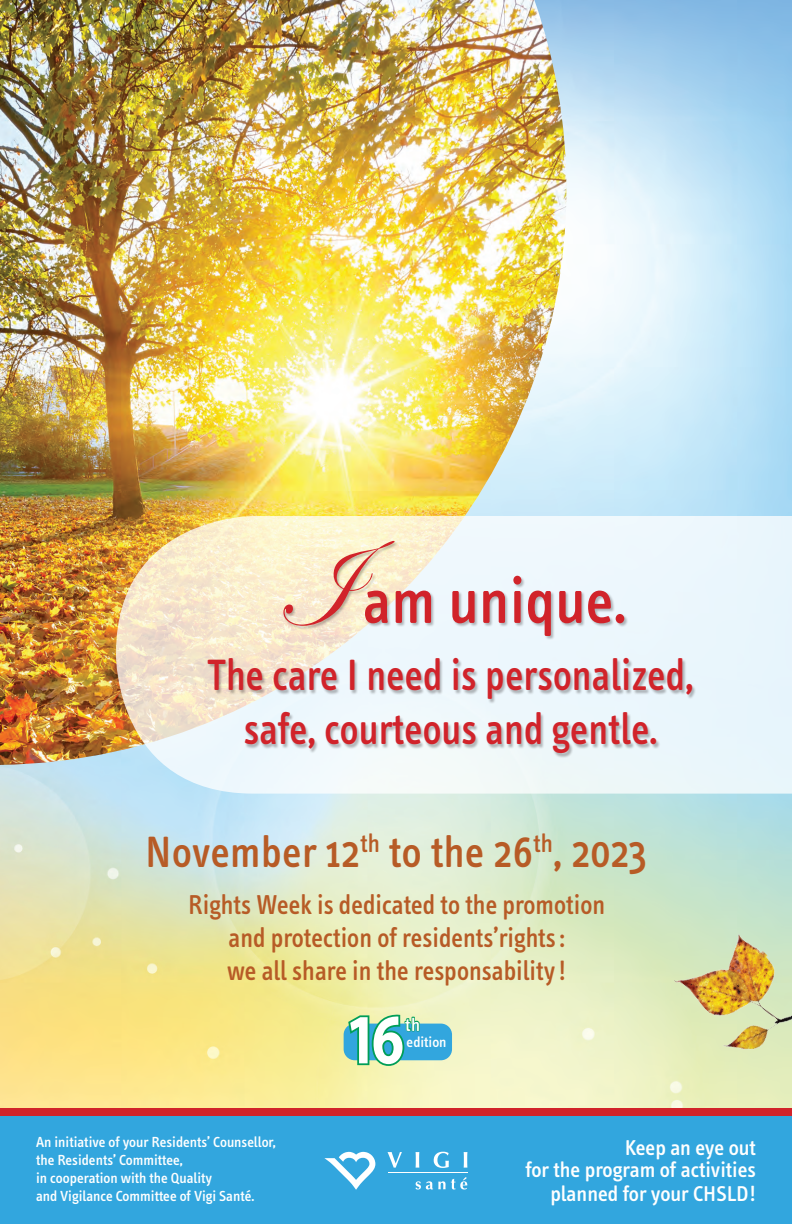
<style>
.page{position:relative;width:792px;height:1224px;background:#fff}
.page>*{position:absolute;margin:0;border:0;box-sizing:border-box;transform-origin:0 0}
.t1{font:700 71px "Myriad";color:#fff;scale:.82 1}
.t2{font:500 66px "Info Text";letter-spacing:.01em;color:#d1232a;scale:.93 1}
.t3{font:500 45px/54px "Info Text";letter-spacing:.005em;color:#d1232a;text-align:center;scale:.9 1}
.t4{font:500 45px "Info Text";letter-spacing:.01em;color:#b75b26;scale:.95 1}
.t5{font:500 28px/33px "Info Text";color:#b75b26;text-align:center;scale:.93 1}
.t6{font:500 22px/23px "Info Text";color:#fff;text-align:right}
.t7{font:500 18.6px "Info Text";color:#fff}
.t8{font:500 15px/18px "Info Text";color:#fff}
.s1{font-family:"Edwardian Script ITC";font-weight:400;font-size:126px}
</style>
<div class="page">
<img style="left:0;top:0;width:792px;height:1109px">
<img style="left:0;top:0;width:566px;height:765px">
<div style="left:0;top:1114px;width:792px;height:110px;background:#32a6de"></div>
<svg style="left:388px;top:1152px;width:14px;height:16px"></svg>
<svg style="left:416px;top:1152px;width:3px;height:16px"></svg>
<svg style="left:434px;top:1152px;width:15px;height:16px"></svg>
<svg style="left:464px;top:1152px;width:3px;height:16px"></svg>
<hr style="left:388px;top:1173px;width:80px;height:1px;background:#fff">
<svg style="left:416px;top:1177px;width:51px;height:13px"></svg>
<svg style="left:324px;top:1152px;width:51px;height:38px"></svg>
<svg style="left:116px;top:516px;width:676px;height:278px;fill:#edf6fa"></svg>
<div style="left:208px;top:541px;width:488px;height:217px;background:#231f20;opacity:.31"></div>
<div style="left:344px;top:1024px;width:108px;height:36px;background:#32a6de;border-radius:11px"></div>
<svg style="left:346px;top:1013px;width:74px;height:55px"></svg>
<div style="left:0;top:1109px;width:792px;height:7px;background:#d1232a"></div>
<img style="left:664px;top:918px;width:128px;height:154px">
<p class="t2" style="left:275px;top:564px;width:378px"><span class="s1">I</span>am unique.</p>
<p class="t3" style="left:208px;top:649px;width:541px">The care I need is personalized, safe, courteous and gentle.</p>
<p class="t4" style="left:145px;top:827px;width:529px">November 12<sup>th</sup> to the 26<sup>th</sup>, 2023</p>
<p class="t5" style="left:188px;top:888px;width:450px">Rights Week is dedicated to the promotion and protection of residents’rights:<br>we all share in the responsability !</p>
<p class="t1" style="left:345px;top:1003px;width:73px">16</p>
<p class="t7" style="left:405px;top:1014px;width:16px">th</p>
<p class="t8" style="left:407px;top:1033px;width:41px">edition</p>
<p class="t8" style="left:36px;top:1133px;width:241px">An initiative of your Residents’ Counsellor, the Residents’ Committee,<br>in cooperation with the Quality<br>and Vigilance Committee of Vigi Santé.</p>
<p class="t6" style="left:525px;top:1136px;width:232px">Keep an eye out<br>for the program of activities planned for your CHSLD!</p>
</div>
